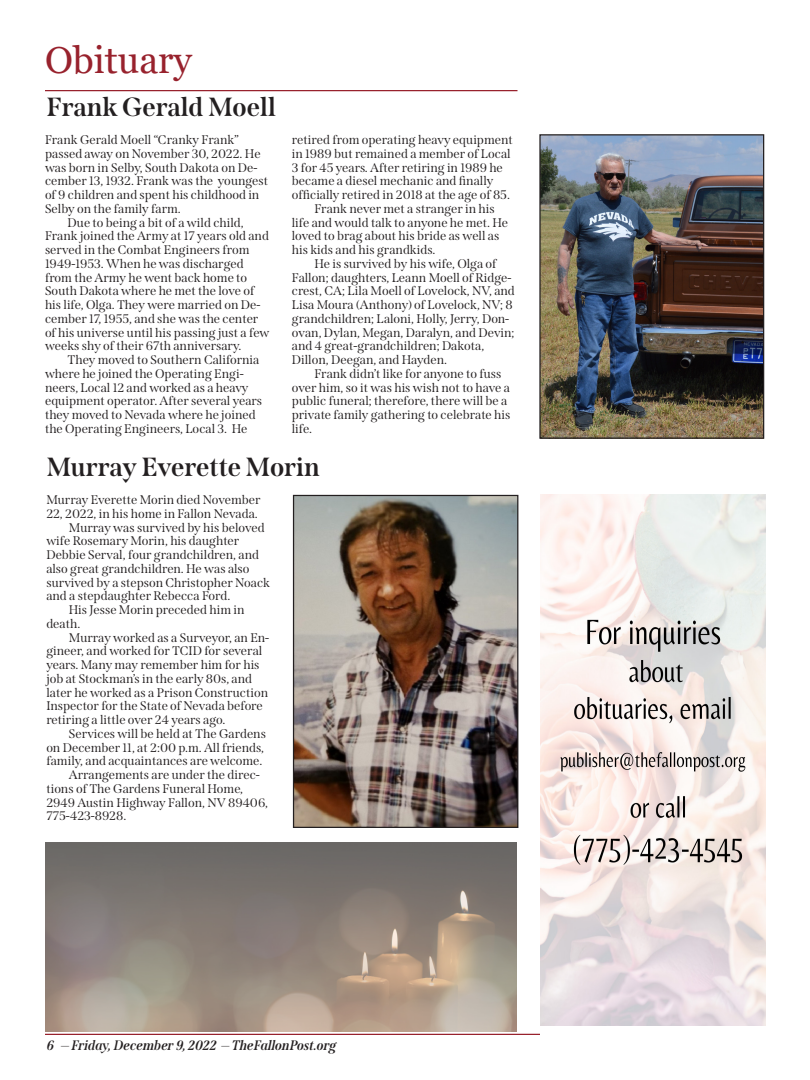
<style>
.page{position:relative;width:810px;height:1080px;background:#fff}
.page>*{position:absolute;margin:0;border:0;box-sizing:border-box;transform-origin:0 0}
.Heading{font:37.5px "Georgia";color:#98222d}
.Titles{font:700 26.25px "Span";color:#231f20}
.t1{font:italic 700 13.75px "Span";color:#231f20}
.t2{font:12.5px/13.8px "Span";color:#231f20}
</style>
<div class="page">
<hr style="left:45px;top:1034px;width:495px;height:1px;background:#98222d">
<hr style="left:45px;top:90px;width:473px;height:1px;background:#98222d">
<img style="left:541px;top:136px;width:221px;height:301px">
<div style="left:539px;top:134px;width:225px;height:305px;border:1px solid #231f20"></div>
<img style="left:295px;top:497px;width:221px;height:329px">
<div style="left:293px;top:495px;width:225px;height:333px;border:1px solid #231f20"></div>
<img style="left:540px;top:495px;width:225px;height:531px">
<img style="left:45px;top:842px;width:472px;height:189px">
<p class="Heading" style="left:45px;top:38px;width:149px">Obituary</p>
<p class="Titles" style="left:46px;top:92px;width:231px">Frank Gerald Moell</p>
<p class="t2" style="left:45px;top:133px;width:225px">Frank Gerald Moell “Cranky Frank” passed away on November 30, 2022. He was born in Selby, South Dakota on De&shy;cember 13, 1932. Frank was the youngest of 9 children and spent his childhood in Selby on the family farm.</p>
<p class="t2" style="left:45px;top:215px;width:226px;text-indent:22px">Due to being a bit of a wild child, Frank joined the Army at 17 years old and served in the Combat Engineers from 1949-1953. When he was discharged from the Army he went back home to South Dakota where he met the love of his life, Olga. They were married on De&shy;cember 17, 1955, and she was the center of his universe until his passing just a few weeks shy of their 67th anniversary.</p>
<p class="t2" style="left:45px;top:353px;width:219px;text-indent:22px">They moved to Southern California where he joined the Operating Engi&shy;neers, Local 12 and worked as a heavy equipment operator. After several years they moved to Nevada where he joined the Operating Engineers, Local 3. He</p>
<p class="t2" style="left:292px;top:133px;width:222px">retired from operating heavy equipment in 1989 but remained a member of Local 3 for 45 years. After retiring in 1989 he became a diesel mechanic and finally officially retired in 2018 at the age of 85.</p>
<p class="t2" style="left:292px;top:202px;width:218px;text-indent:22px">Frank never met a stranger in his life and would talk to anyone he met. He loved to brag about his bride as well as his kids and his grandkids.</p>
<p class="t2" style="left:292px;top:257px;width:225px;text-indent:22px">He is survived by his wife, Olga of Fallon; daughters, Leann Moell of Ridge&shy;crest, CA; Lila Moell of Lovelock, NV, and Lisa Moura (Anthony) of Lovelock, NV; 8 grandchildren; Laloni, Holly, Jerry, Don&shy;ovan, Dylan, Megan, Daralyn, and Devin; and 4 great-grandchildren; Dakota, Dillon, Deegan, and Hayden.</p>
<p class="t2" style="left:292px;top:367px;width:220px;text-indent:22px">Frank didn’t like for anyone to fuss over him, so it was his wish not to have a public funeral; therefore, there will be a private family gathering to celebrate his life.</p>
<p class="Titles" style="left:46px;top:452px;width:275px">Murray Everette Morin</p>
<p class="t2" style="left:46px;top:493px;width:216px">Murray Everette Morin died November<br>22, 2022, in his home in Fallon Nevada.</p>
<p class="t2" style="left:46px;top:520px;width:225px;text-indent:22px">Murray was survived by his beloved wife Rosemary Morin, his daughter Debbie Serval, four grandchildren, and also great grandchildren. He was also survived by a stepson Christopher Noack and a stepdaughter Rebecca Ford.</p>
<p class="t2" style="left:46px;top:603px;width:200px;text-indent:22px">His Jesse Morin preceded him in death.</p>
<p class="t2" style="left:46px;top:630px;width:224px;text-indent:22px">Murray worked as a Surveyor, an En&shy;gineer, and worked for TCID for several years. Many may remember him for his job at Stockman’s in the early 80s, and later he worked as a Prison Construction Inspector for the State of Nevada before retiring a little over 24 years ago.</p>
<p class="t2" style="left:46px;top:727px;width:221px;text-indent:22px">Services will be held at The Gardens on December 11, at 2:00 p.m. All friends, family, and acquaintances are welcome.</p>
<p class="t2" style="left:46px;top:768px;width:223px;text-indent:22px">Arrangements are under the direc&shy;tions of The Gardens Funeral Home,<br>2949 Austin Highway Fallon, NV 89406,<br>775-423-8928.</p>
<p class="t1" style="left:47px;top:1037px;width:291px">6 — Friday, December 9, 2022 — TheFallonPost.org</p>
</div>
